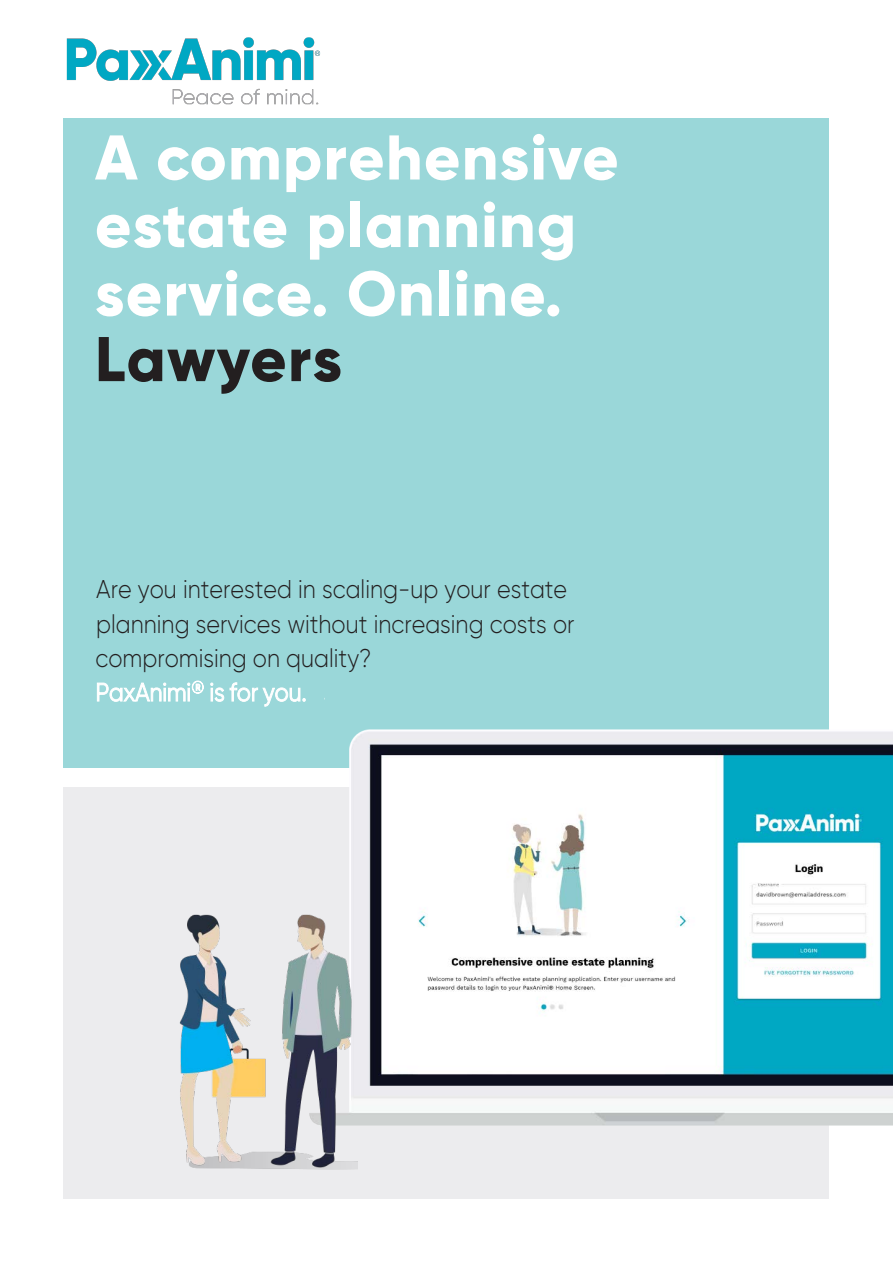
<style>
.page{position:relative;width:893px;height:1263px;background:#fff}
.page>*{position:absolute;margin:0;border:0;box-sizing:border-box;transform-origin:0 0}
.t1{font:800 63px/68.1px "Gilroy";letter-spacing:.02em;color:#fff}
.t2{font:800 63px "Gilroy";letter-spacing:.02em;color:#231f20}
.t3{font:300 25.65px/34.3px "Gilroy";color:#231f20;scale:.9 1}
.s1{font-weight:400;color:#fff}
</style>
<div class="page">
<div style="left:64px;top:119px;width:765px;height:649px;background:#9ad7d9"></div>
<div style="left:64px;top:787px;width:765px;height:412px;background:#ececee"></div>
<img style="left:349px;top:729px;width:544px;height:396px">
<img style="left:179px;top:900px;width:178px;height:270px">
<img style="left:66px;top:37px;width:255px;height:67px">
<h1 class="t1" style="left:95px;top:123px;width:525px">A comprehensive estate planning service. Online.</h1>
<h1 class="t2" style="left:95px;top:319px;width:249px">Lawyers</h1>
<p class="t3" style="left:96px;top:572px;width:534px">Are you interested in scaling-up your estate planning services without increasing costs or compromising on quality?<br><span class="s1">PaxAnimi</span><sup>®</sup> <span class="s1">is for you.</span></p>
</div>
